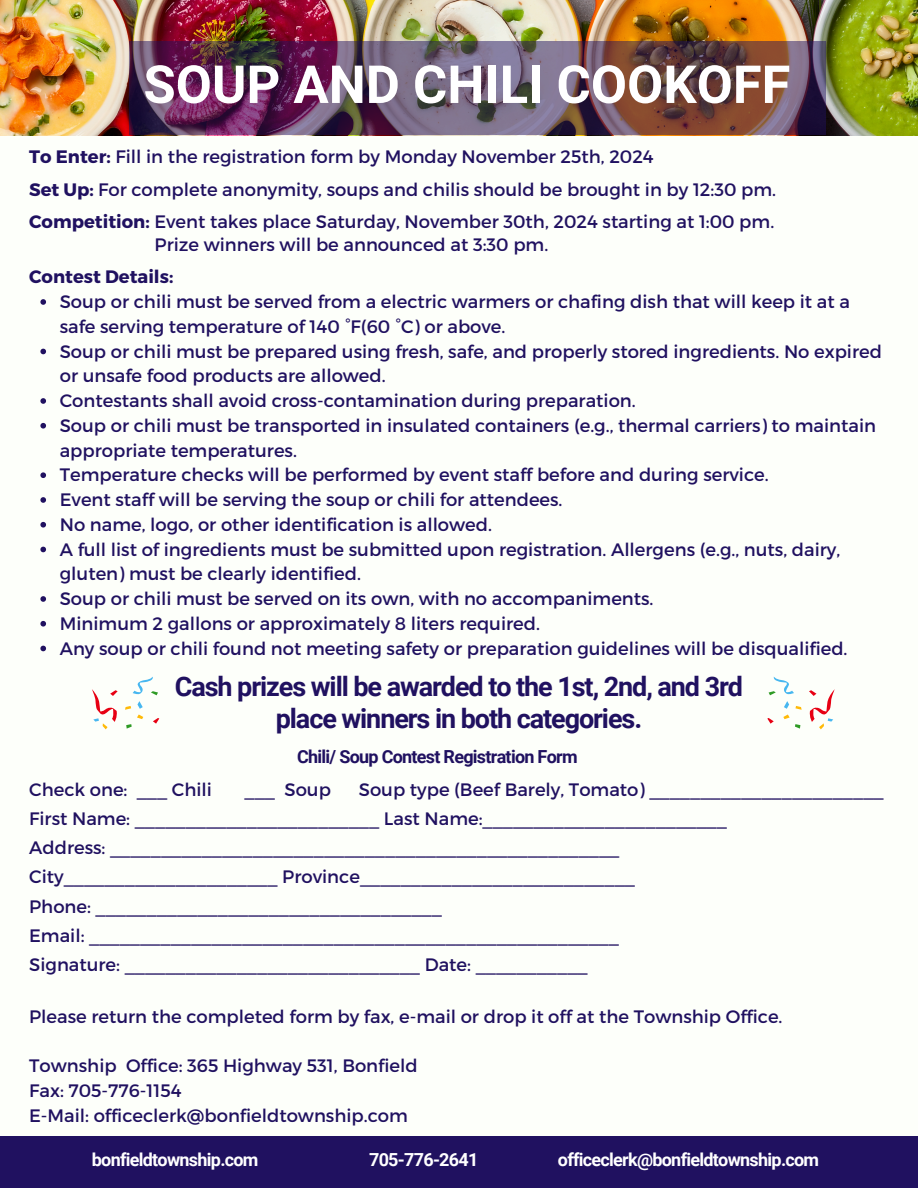
<style>
.page{position:relative;width:918px;height:1188px;background:#fdfffa}
.page>*{position:absolute;margin:0;border:0;box-sizing:border-box;transform-origin:0 0}
.t1{font:700 52.5px "Roboto";color:#fff}
.t2{font:700 27px/31.5px "Roboto";letter-spacing:-.04em;color:#201160;text-align:center}
.t3{font:18px/24.8px "Montserrat";color:#201160}
.t4{font:700 18px "Roboto";letter-spacing:-.04em;color:#fff}
.t5{font:700 18px "Roboto";letter-spacing:-.04em;color:#201160}
.t6{font:700 18px "Montserrat";color:#201160}
.s1{font-weight:700}
</style>
<div class="page">
<div style="left:0;top:1136px;width:918px;height:52px;background:#201160"></div>
<img style="left:0;top:0;width:918px;height:136px">
<img style="left:129px;top:41px;width:697px;height:94px">
<svg style="left:40px;top:299px;width:6px;height:6px"></svg>
<svg style="left:40px;top:349px;width:6px;height:5px"></svg>
<svg style="left:40px;top:398px;width:6px;height:6px"></svg>
<svg style="left:40px;top:423px;width:6px;height:6px"></svg>
<svg style="left:40px;top:472px;width:6px;height:6px"></svg>
<svg style="left:40px;top:497px;width:6px;height:6px"></svg>
<svg style="left:40px;top:522px;width:6px;height:6px"></svg>
<svg style="left:40px;top:547px;width:6px;height:5px"></svg>
<svg style="left:40px;top:596px;width:6px;height:6px"></svg>
<svg style="left:40px;top:621px;width:6px;height:6px"></svg>
<svg style="left:40px;top:646px;width:6px;height:5px"></svg>
<svg style="left:92px;top:677px;width:67px;height:52px"></svg>
<svg style="left:767px;top:677px;width:68px;height:52px"></svg>
<p class="t1" style="left:143px;top:54px;width:648px">SOUP AND CHILI COOKOFF</p>
<p class="t3" style="left:29px;top:143px;width:626px"><span class="s1">To Enter:</span> Fill in the registration form by Monday November 25th, 2024</p>
<p class="t3" style="left:29px;top:176px;width:748px"><span class="s1">Set Up:</span> For complete anonymity, soups and chilis should be brought in by 12:30 pm.</p>
<p class="t3" style="left:29px;top:209px;width:747px"><span class="s1">Competition:</span> Event takes place Saturday, November 30th, 2024 starting at 1:00 pm.</p>
<h3 class="t3" style="left:155px;top:231px;width:395px">Prize winners will be announced at 3:30 pm.</h3>
<h1 class="t6" style="left:29px;top:265px;width:146px">Contest Details:</h1>
<p class="t3" style="left:60px;top:288px;width:792px">Soup or chili must be served from a electric warmers or chafing dish that will keep it at a safe serving temperature of 140 °F(60 °C) or above.</p>
<p class="t3" style="left:60px;top:338px;width:824px">Soup or chili must be prepared using fresh, safe, and properly stored ingredients. No expired or unsafe food products are allowed.</p>
<p class="t3" style="left:60px;top:387px;width:578px">Contestants shall avoid cross-contamination during preparation.</p>
<p class="t3" style="left:60px;top:412px;width:818px">Soup or chili must be transported in insulated containers (e.g., thermal carriers) to maintain appropriate temperatures.</p>
<h3 class="t3" style="left:60px;top:462px;width:710px">Temperature checks will be performed by event staff before and during service.</h3>
<p class="t3" style="left:60px;top:486px;width:504px">Event staff will be serving the soup or chili for attendees.</p>
<p class="t3" style="left:60px;top:511px;width:434px">No name, logo, or other identification is allowed.</p>
<p class="t3" style="left:60px;top:536px;width:782px">A full list of ingredients must be submitted upon registration. Allergens (e.g., nuts, dairy, gluten) must be clearly identified.</p>
<p class="t3" style="left:60px;top:585px;width:595px">Soup or chili must be served on its own, with no accompaniments.</p>
<p class="t3" style="left:60px;top:610px;width:482px">Minimum 2 gallons or approximately 8 liters required.</p>
<p class="t3" style="left:60px;top:635px;width:789px">Any soup or chili found not meeting safety or preparation guidelines will be disqualified.</p>
<p class="t2" style="left:175px;top:671px;width:570px">Cash prizes will be awarded to the 1st, 2nd, and 3rd place winners in both categories.</p>
<p class="t5" style="left:297px;top:746px;width:282px">Chili/ Soup Contest Registration Form</p>
<p class="t3" style="left:29px;top:776px;width:184px">Check one: ___ Chili</p>
<p class="t3" style="left:245px;top:776px;width:88px">___ Soup</p>
<p class="t3" style="left:359px;top:776px;width:526px">Soup type (Beef Barely, Tomato) _______________________</p>
<p class="t3" style="left:29px;top:805px;width:699px">First Name: ________________________ Last Name:________________________</p>
<p class="t3" style="left:29px;top:834px;width:592px">Address: __________________________________________________</p>
<h2 class="t3" style="left:29px;top:864px;width:607px">City_____________________ Province___________________________</h2>
<p class="t3" style="left:29px;top:893px;width:414px">Phone: __________________________________</p>
<p class="t3" style="left:29px;top:922px;width:591px">Email: ____________________________________________________</p>
<h3 class="t3" style="left:29px;top:951px;width:560px">Signature: _____________________________ Date: ___________</h3>
<p class="t3" style="left:29px;top:1003px;width:755px">Please return the completed form by fax, e-mail or drop it off at the Township Office.</p>
<p class="t3" style="left:29px;top:1053px;width:390px">Township Office: 365 Highway 531, Bonfield</p>
<p class="t3" style="left:29px;top:1077px;width:154px">Fax: 705-776-1154</p>
<p class="t3" style="left:29px;top:1102px;width:380px">E-Mail: officeclerk@bonfieldtownship.com</p>
<p class="t4" style="left:92px;top:1149px;width:168px">bonfieldtownship.com</p>
<p class="t4" style="left:369px;top:1149px;width:111px">705-776-2641</p>
<p class="t4" style="left:558px;top:1149px;width:263px">officeclerk@bonfieldtownship.com</p>
</div>
